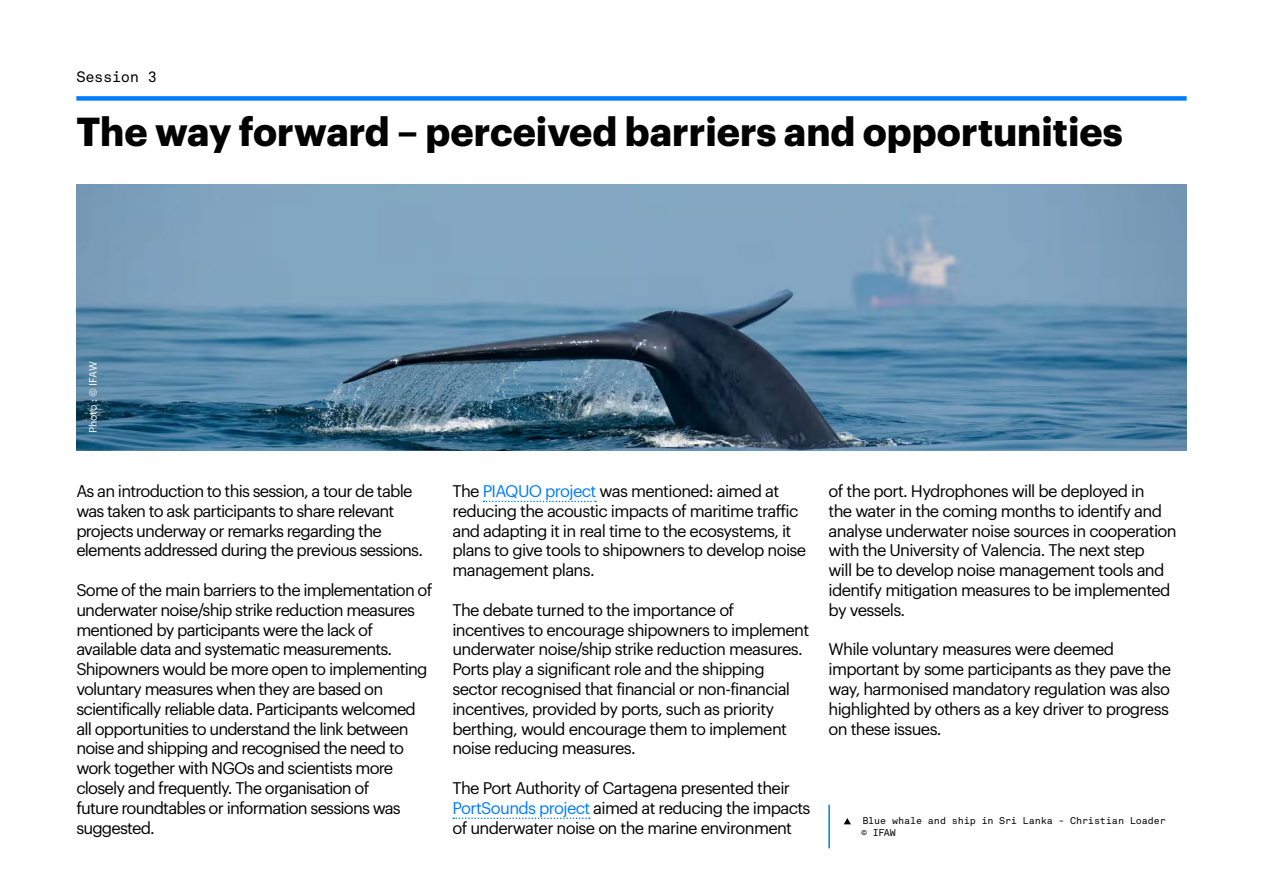
<style>
.page{position:relative;width:1263px;height:893px;background:#fff}
.page>*{position:absolute;margin:0;border:0;box-sizing:border-box;transform-origin:0 0}
.t1{font:700 39.6px "Graphik";color:#020203}
.t2{font:16.5px/19.8px "Graphik";letter-spacing:-.04em;color:#000}
.t3{font:15px "Akkurat Mono Pro";letter-spacing:-.025em;color:#000}
.t4{font:10.5px "Graphik";letter-spacing:-.01em;color:#fff}
.t5{font:9.75px/12px "Akkurat Mono Pro";letter-spacing:-.005em;color:#000}
.s1{color:#007dfa}
</style>
<div class="page">
<img style="left:76px;top:185px;width:1110px;height:265px">
<div style="left:76px;top:96px;width:1110px;height:5px;background:#007dfa"></div>
<svg style="left:483px;top:501px;width:113px;height:1px"></svg>
<svg style="left:453px;top:817px;width:137px;height:2px"></svg>
<svg style="left:844px;top:818px;width:7px;height:6px"></svg>
<hr style="left:828px;top:805px;width:2px;height:43px;background:#007dfa">
<p class="t3" style="left:76px;top:68px;width:82px">Session 3</p>
<h1 class="t1" style="left:76px;top:101px;width:1048px">The way forward – perceived barriers and opportunities</h1>
<p class="t4" style="left:85px;top:433px;width:73px;rotate:-90deg">Photo : © IFAW</p>
<p class="t2" style="left:76px;top:480px;width:348px">As an introduction to this session, a tour de table was taken to ask participants to share relevant projects underway or remarks regarding the elements addressed during the previous sessions.</p>
<p class="t2" style="left:76px;top:579px;width:358px">Some of the main barriers to the implementation of underwater noise/ship strike reduction measures mentioned by participants were the lack of available data and systematic measurements.<br>Shipowners would be more open to implementing voluntary measures when they are based on scientifically reliable data. Participants welcomed all opportunities to understand the link between noise and shipping and recognised the need to work together with NGOs and scientists more closely and frequently. The organisation of<br>future roundtables or information sessions was suggested.</p>
<p class="t2" style="left:452px;top:480px;width:355px">The <span class="s1">PIAQUO project</span> was mentioned: aimed at reducing the acoustic impacts of maritime traffic and adapting it in real time to the ecosystems, it plans to give tools to shipowners to develop noise management plans.</p>
<p class="t2" style="left:452px;top:598px;width:358px">The debate turned to the importance of incentives to encourage shipowners to implement underwater noise/ship strike reduction measures.<br>Ports play a significant role and the shipping sector recognised that financial or non-financial incentives, provided by ports, such as priority berthing, would encourage them to implement noise reducing measures.</p>
<p class="t2" style="left:452px;top:777px;width:360px">The Port Authority of Cartagena presented their<br><span class="s1">PortSounds project</span> aimed at reducing the impacts of underwater noise on the marine environment</p>
<p class="t2" style="left:828px;top:480px;width:350px">of the port. Hydrophones will be deployed in<br>the water in the coming months to identify and analyse underwater noise sources in cooperation with the University of Valencia. The next step<br>will be to develop noise management tools and identify mitigation measures to be implemented by vessels.</p>
<p class="t2" style="left:828px;top:638px;width:344px">While voluntary measures were deemed important by some participants as they pave the way, harmonised mandatory regulation was also highlighted by others as a key driver to progress on these issues.</p>
<p class="t5" style="left:861px;top:815px;width:306px">Blue whale and ship in Sri Lanka - Christian Loader © IFAW</p>
</div>
